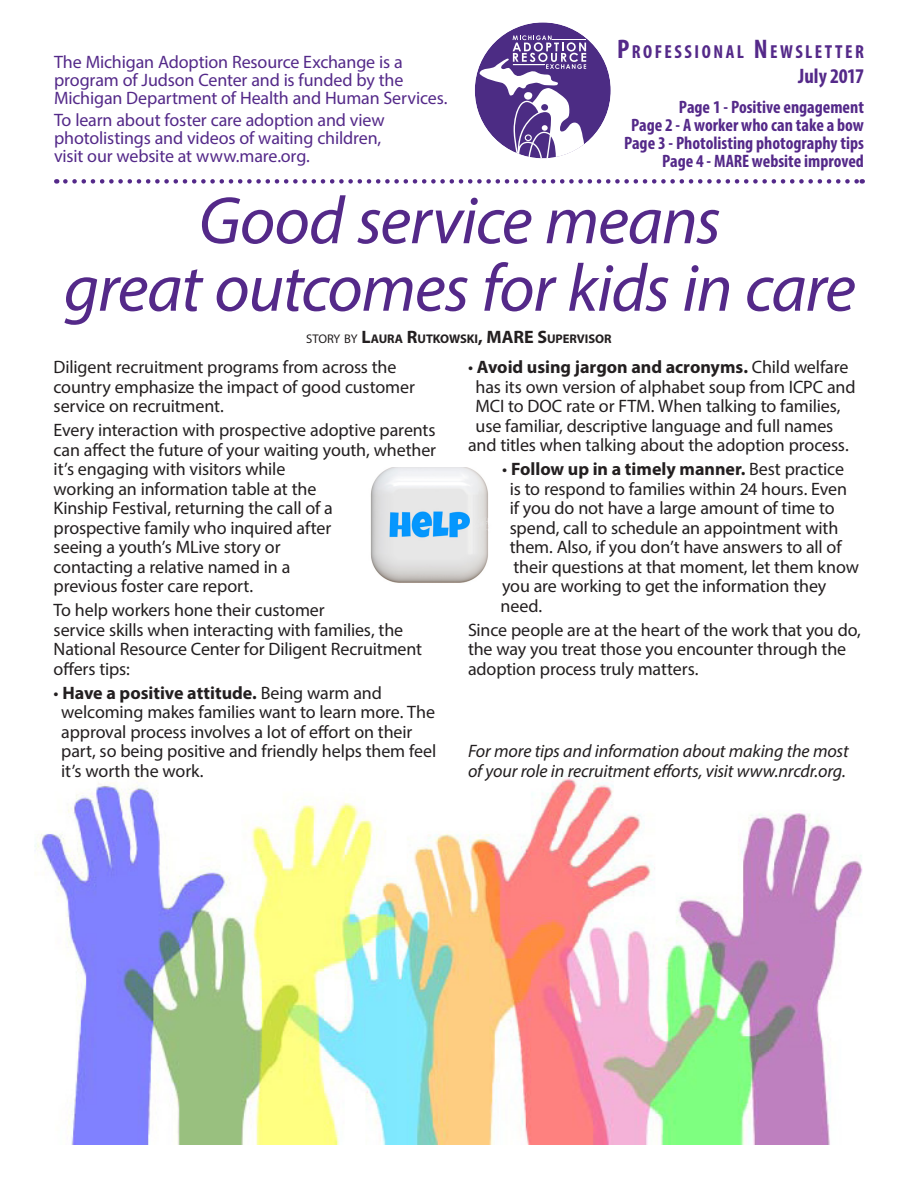
<style>
.page{position:relative;width:918px;height:1188px;background:#fff}
.page>*{position:absolute;margin:0;border:0;box-sizing:border-box;transform-origin:0 0}
.t1{font:italic 67.5px/67.5px "Myriad Pro";letter-spacing:-.02em;color:#542989;text-align:center}
.Table_of_Contents{font:700 condensed 21px "Myriad Pro";letter-spacing:-.01em;color:#542989}
.t2{font:700 condensed 18.9px "Myriad Pro";letter-spacing:.135em;color:#542989}
.t3{font:18px/19.5px "Myriad Pro";letter-spacing:-.01em;color:#231f20}
.t4{font:18px/18px "Myriad Pro";letter-spacing:-.01em;color:#542989}
.Table_of_Contents-2{font:700 condensed 18px "Myriad Pro";color:#542989}
.t5{font:italic 18px/19.5px "Myriad Pro";letter-spacing:-.01em;color:#231f20}
.t6{font:700 18px "Myriad Pro";color:#231f20}
.t7{font:700 12.6px "Myriad Pro";letter-spacing:-.005em;color:#231f20}
.s1{font-size:27px}
.s2{font-weight:400}
.s3{font-size:18px}
.s4{font-weight:700}
</style>
<div class="page">
<svg style="left:65px;top:179px;width:798px;height:5px"></svg>
<div style="left:475px;top:22px;width:136px;height:136px;background:#4c2c84;border-radius:50%"></div>
<svg style="left:479px;top:30px;width:114px;height:128px"></svg>
<img style="left:34px;top:772px;width:829px;height:373px">
<img style="left:370px;top:467px;width:119px;height:116px">
<p class="t4" style="left:54px;top:52px;width:395px">The Michigan Adoption Resource Exchange is a program of Judson Center and is funded by the<br>Michigan Department of Health and Human Services.</p>
<p class="t4" style="left:54px;top:111px;width:332px">To learn about foster care adoption and view photolistings and videos of waiting children, visit our website at www.mare.org.</p>
<p class="t2" style="left:617px;top:40px;width:248px"><span class="s1">P</span>ROFESSIONAL <span class="s1">N</span> EWSLETTER</p>
<p class="Table_of_Contents" style="left:798px;top:63px;width:67px">July 2017</p>
<p class="Table_of_Contents-2" style="left:679px;top:96px;width:187px">Page 1 - Positive engagement</p>
<p class="Table_of_Contents-2" style="left:631px;top:114px;width:234px">Page 2 - A worker who can take a bow</p>
<p class="Table_of_Contents-2" style="left:624px;top:132px;width:241px">Page 3 - Photolisting photography tips</p>
<p class="Table_of_Contents-2" style="left:662px;top:150px;width:203px">Page 4 - MARE website improved</p>
<p class="t1" style="left:64px;top:186px;width:793px">Good service means<br>great outcomes for kids in care</p>
<p class="t7" style="left:306px;top:330px;width:307px"><span class="s2">STORY BY</span> <span class="s3">L</span>AURA <span class="s3">R</span>UTKOWSKI<span class="s3">, MARE S</span>UPERVISOR</p>
<p class="t3" style="left:54px;top:357px;width:363px">Diligent recruitment programs from across the country emphasize the impact of good customer service on recruitment.</p>
<p class="t3" style="left:54px;top:420px;width:384px">Every interaction with prospective adoptive parents can affect the future of your waiting youth, whether it’s engaging with visitors while<br>working an information table at the<br>Kinship Festival, returning the call of a<br>prospective family who inquired after<br>seeing a youth’s MLive story or<br>contacting a relative named in a<br>previous foster care report.</p>
<p class="t3" style="left:54px;top:600px;width:370px">To help workers hone their customer<br>service skills when interacting with families, the National Resource Center for Diligent Recruitment offers tips:</p>
<p class="t3" style="left:61px;top:683px;width:377px;text-indent:-8px">• <span class="s4">Have a positive attitude.</span> Being warm and welcoming makes families want to learn more. The approval process involves a lot of effort on their part, so being positive and friendly helps them feel it’s worth the work.</p>
<p class="t6" style="left:468px;top:355px;width:382px"><span class="s2">•</span> Avoid using jargon and acronyms. <span class="s2">Child welfare</span></p>
<p class="t3" style="left:476px;top:377px;width:381px">has its own version of alphabet soup from ICPC and</p>
<p class="t3" style="left:476px;top:396px;width:366px">MCI to DOC rate or FTM. When talking to families,</p>
<p class="t3" style="left:476px;top:416px;width:359px">use familiar, descriptive language and full names</p>
<p class="t3" style="left:468px;top:435px;width:382px">and titles when talking about the adoption process.</p>
<p class="t6" style="left:502px;top:457px;width:343px"><span class="s2">•</span> Follow up in a timely manner. <span class="s2">Best practice</span></p>
<p class="t3" style="left:510px;top:479px;width:339px">is to respond to families within 24 hours. Even</p>
<p class="t3" style="left:510px;top:498px;width:326px">if you do not have a large amount of time to</p>
<p class="t3" style="left:510px;top:518px;width:330px">spend, call to schedule an appointment with</p>
<p class="t3" style="left:510px;top:537px;width:333px">them. Also, if you don’t have answers to all of</p>
<p class="t3" style="left:514px;top:557px;width:347px">their questions at that moment, let them know</p>
<p class="t3" style="left:502px;top:576px;width:326px">you are working to get the information they</p>
<p class="t3" style="left:501px;top:596px;width:43px">need.</p>
<p class="t3" style="left:468px;top:620px;width:395px">Since people are at the heart of the work that you do, the way you treat those you encounter through the adoption process truly matters.</p>
<p class="t5" style="left:468px;top:741px;width:382px">For more tips and information about making the most of your role in recruitment efforts, visit www.nrcdr.org.</p>
</div>
